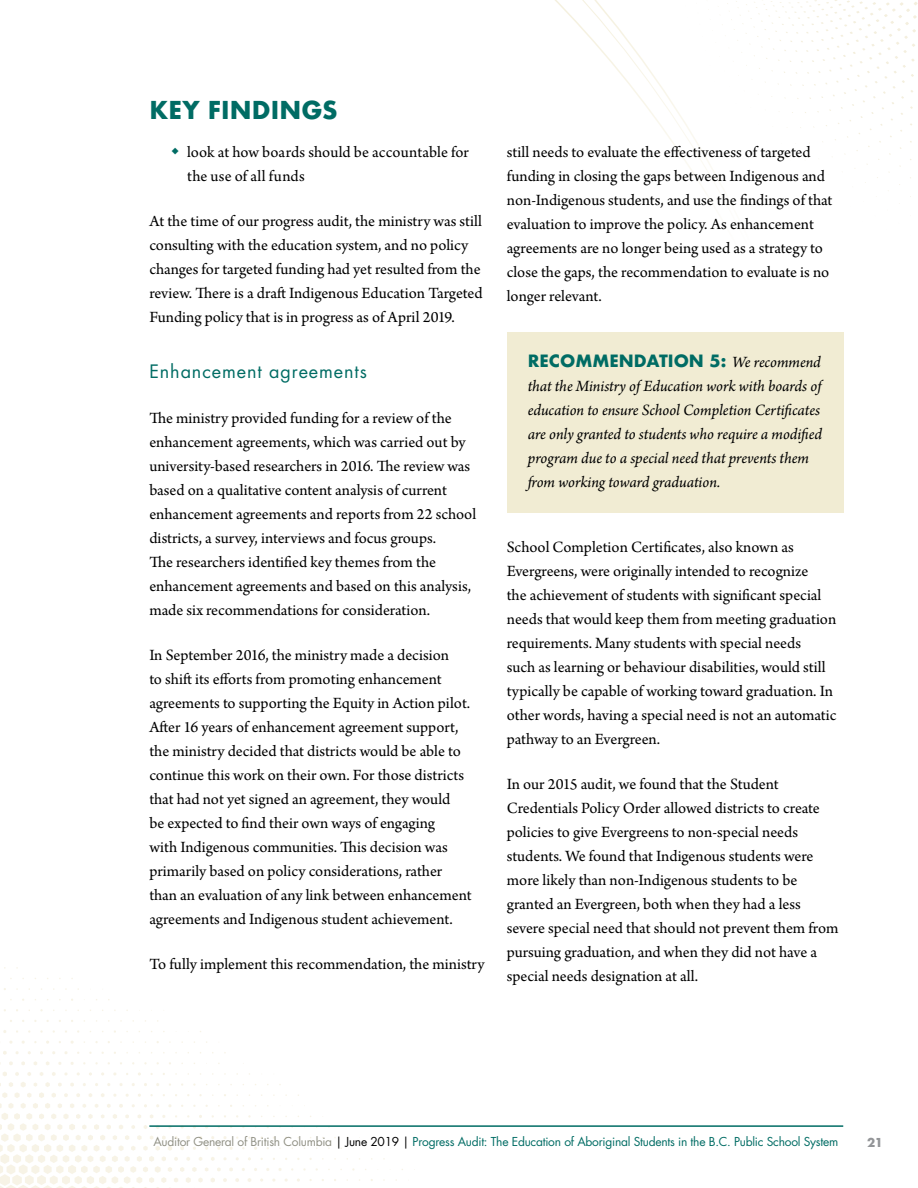
<style>
.page{position:relative;width:918px;height:1188px;background:#fff}
.page>*{position:absolute;margin:0;border:0;box-sizing:border-box;transform-origin:0 0}
.t1{font:700 24px "Futura";color:#006c64}
.t2{font:18px "Futura";letter-spacing:.05em;color:#006c64}
.t3{font:16.5px/24px "Arno Pro";color:#000}
.t4{font:italic 16.5px/24px "Arno Pro";letter-spacing:-.005em;color:#000}
.t5{font:700 16.5px "Futura";color:#006c64}
.t6{font:12px "Futura";letter-spacing:-.02em;color:#006c64}
.t7{font:700 12px "Futura";color:#939598}
.s1{font-family:"Arno Pro";font-weight:400;font-style:italic;color:#000}
.s2{color:#919185}
.s3{color:#000}
</style>
<div class="page">
<svg style="left:859px;top:1px;width:59px;height:203px"></svg>
<svg style="left:0;top:967px;width:415px;height:221px"></svg>
<hr style="left:149px;top:1125px;width:694px;height:2px;background:#006c64">
<div style="left:507px;top:332px;width:336px;height:181px;background:#f1ecd3"></div>
<h1 class="t1" style="left:149px;top:93px;width:76px">KEY FINDINGS</h1>
<p class="t3" style="left:187px;top:141px;width:283px">look at how boards should be accountable for the use of all funds</p>
<p class="t3" style="left:149px;top:210px;width:335px">At the time of our progress audit, the ministry was still consulting with the education system, and no policy changes for targeted funding had yet resulted from the review. There is a draft Indigenous Education Targeted Funding policy that is in progress as of April 2019.</p>
<p class="t2" style="left:149px;top:360px;width:219px">Enhancement agreements</p>
<p class="t3" style="left:149px;top:407px;width:328px">The ministry provided funding for a review of the enhancement agreements, which was carried out by university-based researchers in 2016. The review was based on a qualitative content analysis of current enhancement agreements and reports from 22 school districts, a survey, interviews and focus groups.<br>The researchers identified key themes from the enhancement agreements and based on this analysis, made six recommendations for consideration.</p>
<p class="t3" style="left:149px;top:644px;width:324px">In September 2016, the ministry made a decision<br>to shift its efforts from promoting enhancement agreements to supporting the Equity in Action pilot.<br>After 16 years of enhancement agreement support, the ministry decided that districts would be able to continue this work on their own. For those districts that had not yet signed an agreement, they would<br>be expected to find their own ways of engaging<br>with Indigenous communities. This decision was primarily based on policy considerations, rather than an evaluation of any link between enhancement agreements and Indigenous student achievement.</p>
<p class="t3" style="left:149px;top:953px;width:337px">To fully implement this recommendation, the ministry</p>
<p class="t3" style="left:507px;top:141px;width:327px">still needs to evaluate the effectiveness of targeted funding in closing the gaps between Indigenous and non-Indigenous students, and use the findings of that evaluation to improve the policy. As enhancement agreements are no longer being used as a strategy to close the gaps, the recommendation to evaluate is no longer relevant.</p>
<p class="t5" style="left:528px;top:349px;width:295px">RECOMMENDATION 5: <span class="s1">We recommend</span></p>
<p class="t4" style="left:528px;top:375px;width:296px">that the Ministry of Education work with boards of education to ensure School Completion Certificates are only granted to students who require a modified program due to a special need that prevents them from working toward graduation.</p>
<p class="t3" style="left:507px;top:536px;width:331px">School Completion Certificates, also known as Evergreens, were originally intended to recognize<br>the achievement of students with significant special needs that would keep them from meeting graduation requirements. Many students with special needs<br>such as learning or behaviour disabilities, would still typically be capable of working toward graduation. In other words, having a special need is not an automatic pathway to an Evergreen.</p>
<p class="t3" style="left:507px;top:773px;width:333px">In our 2015 audit, we found that the Student Credentials Policy Order allowed districts to create policies to give Evergreens to non-special needs students. We found that Indigenous students were more likely than non-Indigenous students to be granted an Evergreen, both when they had a less severe special need that should not prevent them from pursuing graduation, and when they did not have a special needs designation at all.</p>
<p class="t6" style="left:153px;top:1134px;width:686px"><span class="s2">Auditor General of British Columbia</span> <span class="s3">| June 2019 |</span> Progress Audit: The Education of Aboriginal Students in the B.C. Public School System</p>
<p class="t7" style="left:867px;top:1134px;width:17px">21</p>
</div>
